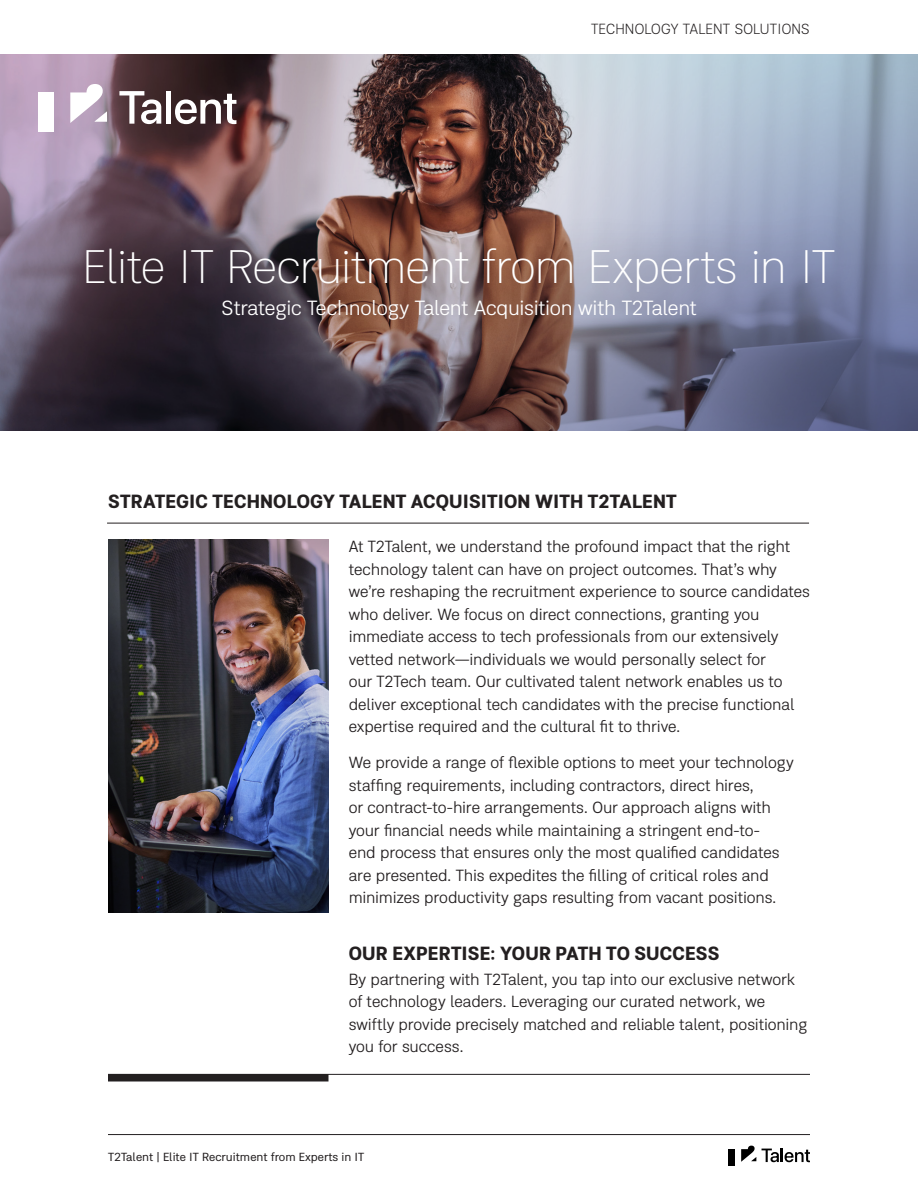
<style>
.page{position:relative;width:918px;height:1188px;background:#fff}
.page>*{position:absolute;margin:0;border:0;box-sizing:border-box;transform-origin:0 0}
.t1{font:200 48px "Kommon Grotesk";letter-spacing:-.025em;color:#fff}
.t2{font:21px "Kommon Grotesk";letter-spacing:-.015em;color:#fff}
.t3{font:800 19.5px "Kommon Grotesk";letter-spacing:.005em;color:#231f20}
.t4{font:16.5px/22.5px "Kommon Grotesk";letter-spacing:-.01em;color:#231f20}
.t5{font:300 15px "Kommon Grotesk";letter-spacing:.01em;color:#231f20}
.t6{font:12px "Kommon Grotesk";color:#231f20}
</style>
<div class="page">
<img style="left:0;top:54px;width:918px;height:377px">
<div style="left:44px;top:208px;width:825px;height:151px;background:#231f20;opacity:.75"></div>
<div style="left:108px;top:1074px;width:220px;height:8px;background:#231f20"></div>
<hr style="left:108px;top:1134px;width:702px;height:1px;background:#231f20">
<hr style="left:108px;top:1074px;width:702px;height:1px;background:#231f20">
<hr style="left:107px;top:523px;width:702px;height:1px;background:#231f20">
<img style="left:108px;top:540px;width:221px;height:373px">
<svg style="left:70px;top:84px;width:37px;height:39px"></svg>
<div style="left:38px;top:92px;width:16px;height:40px;background:#fff"></div>
<svg style="left:119px;top:91px;width:42px;height:33px"></svg>
<div style="left:166px;top:91px;width:5px;height:33px;background:#fff"></div>
<svg style="left:175px;top:94px;width:61px;height:30px"></svg>
<svg style="left:741px;top:1146px;width:15px;height:16px"></svg>
<div style="left:728px;top:1149px;width:6px;height:16px;background:#000"></div>
<svg style="left:762px;top:1149px;width:48px;height:13px"></svg>
<p class="t5" style="left:591px;top:19px;width:220px">TECHNOLOGY TALENT SOLUTIONS</p>
<p class="t1" style="left:83px;top:235px;width:754px">Elite IT Recruitment from Experts in IT</p>
<p class="t2" style="left:221px;top:293px;width:477px">Strategic Technology Talent Acquisition with T2Talent</p>
<p class="t3" style="left:108px;top:486px;width:570px">STRATEGIC TECHNOLOGY TALENT ACQUISITION WITH T2TALENT</p>
<p class="t4" style="left:349px;top:535px;width:463px">At T2Talent, we understand the profound impact that the right technology talent can have on project outcomes. That’s why we’re reshaping the recruitment experience to source candidates who deliver. We focus on direct connections, granting you immediate access to tech professionals from our extensively vetted network—individuals we would personally select for<br>our T2Tech team. Our cultivated talent network enables us to deliver exceptional tech candidates with the precise functional expertise required and the cultural fit to thrive.</p>
<p class="t4" style="left:349px;top:751px;width:447px">We provide a range of flexible options to meet your technology staffing requirements, including contractors, direct hires,<br>or contract-to-hire arrangements. Our approach aligns with your financial needs while maintaining a stringent end-to-<br>end process that ensures only the most qualified candidates are presented. This expedites the filling of critical roles and minimizes productivity gaps resulting from vacant positions.</p>
<p class="t3" style="left:349px;top:939px;width:372px">OUR EXPERTISE: YOUR PATH TO SUCCESS</p>
<p class="t4" style="left:349px;top:968px;width:460px">By partnering with T2Talent, you tap into our exclusive network of technology leaders. Leveraging our curated network, we swiftly provide precisely matched and reliable talent, positioning you for success.</p>
<p class="t6" style="left:108px;top:1149px;width:258px">T2Talent | Elite IT Recruitment from Experts in IT</p>
</div>
